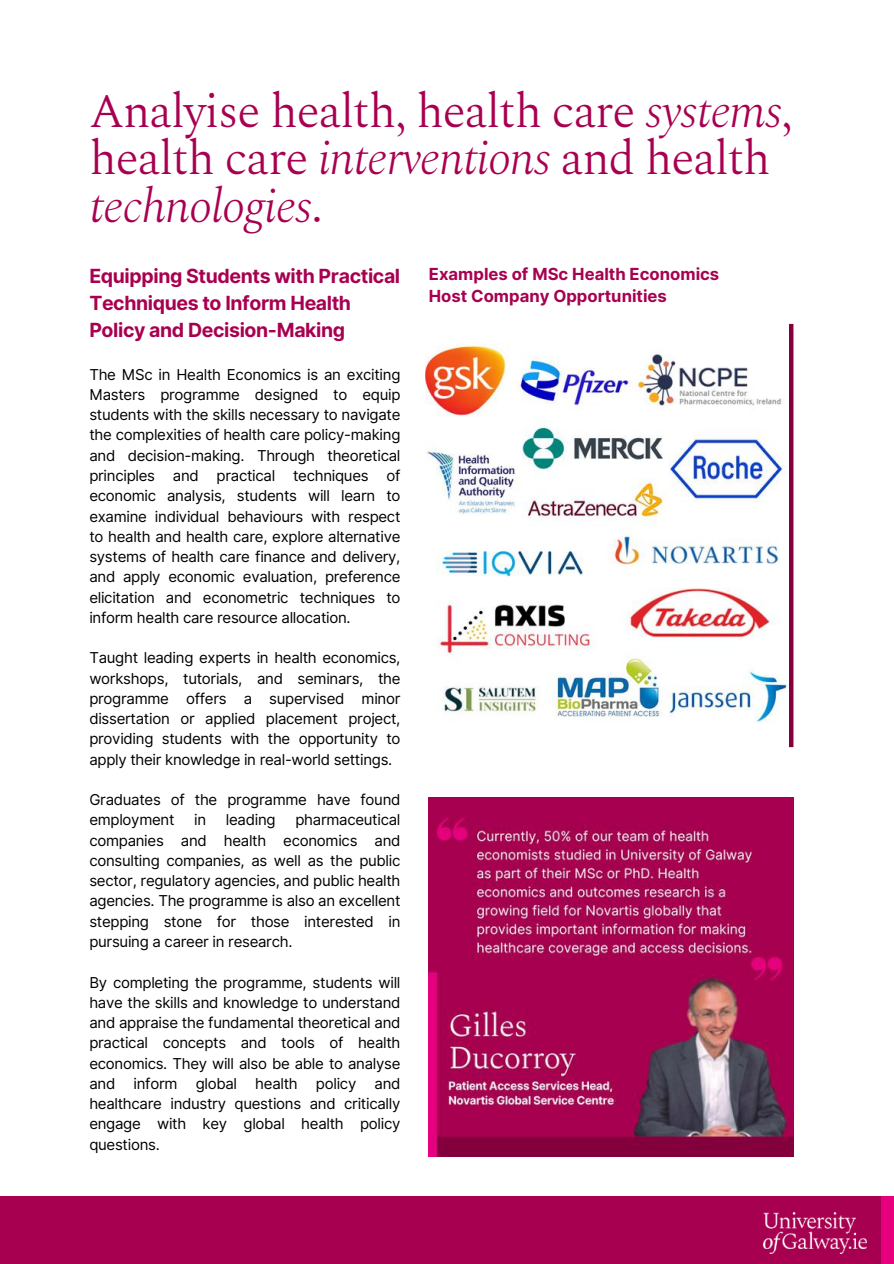
<style>
.page{position:relative;width:894px;height:1264px;background:#fff}
.page>*{position:absolute;margin:0;border:0;box-sizing:border-box;transform-origin:0 0}
.t1{font:300 47.55px/47.2px "Spectral";letter-spacing:-.02em;color:#a80050}
.t2{font:700 19.5px/27px "Inter";letter-spacing:-.02em;color:#a80050}
.t3{font:700 16.65px/22.6px "Inter";color:#a80050}
.t4{font:15px/20.2px "Inter";letter-spacing:-.02em;color:#000;text-align:justify}
.s1{font-style:italic}
</style>
<div class="page">
<div style="left:0;top:1196px;width:893px;height:67px;background:#a80050"></div>
<div style="left:788px;top:324px;width:5px;height:423px;background:#84003d"></div>
<img style="left:428px;top:797px;width:365px;height:359px">
<img style="left:763px;top:1212px;width:103px;height:41px">
<div style="left:880px;top:1196px;width:13px;height:67px;background:#e6007e"></div>
<img style="left:425px;top:343px;width:362px;height:380px">
<h1 class="t1" style="left:89px;top:89px;width:704px">Analyise health, health care <span class="s1">systems</span>, health care <span class="s1">interventions</span> and health <span class="s1">technologies</span>.</h1>
<h2 class="t2" style="left:89px;top:262px;width:312px">Equipping Students with Practical<br>Techniques to Inform Health<br>Policy and Decision-Making</h2>
<p class="t4" style="left:89px;top:364px;width:312px">The MSc in Health Economics is an exciting Masters programme designed to equip students with the skills necessary to navigate the complexities of health care policy-making and decision-making. Through theoretical principles and practical techniques of economic analysis, students will learn to examine individual behaviours with respect to health and health care, explore alternative systems of health care finance and delivery, and apply economic evaluation, preference elicitation and econometric techniques to inform health care resource allocation.</p>
<p class="t4" style="left:89px;top:647px;width:312px">Taught leading experts in health economics, workshops, tutorials, and seminars, the programme offers a supervised minor dissertation or applied placement project, providing students with the opportunity to apply their knowledge in real-world settings.</p>
<p class="t4" style="left:89px;top:789px;width:312px">Graduates of the programme have found employment</p>
<p class="t3" style="left:428px;top:262px;width:292px">Examples of MSc Health Economics<br>Host Company Opportunities</p>
<p class="t4" style="left:89px;top:809px;width:312px;text-indent:206px">pharmaceutical companies and health economics and consulting companies, as well as the public sector, regulatory agencies, and public health agencies. The programme is also an excellent stepping stone for those interested in pursuing a career in research.</p>
<p class="t4" style="left:89px;top:971px;width:312px">By completing the programme, students will have the skills and knowledge to understand and appraise the fundamental theoretical and practical concepts and tools of health economics. They will also be able to analyse and inform global health policy and healthcare industry questions and critically engage with key global health policy questions.</p>
<p class="t4" style="left:194px;top:809px;width:14px">in</p>
<p class="t4" style="left:226px;top:809px;width:51px">leading</p>
</div>
